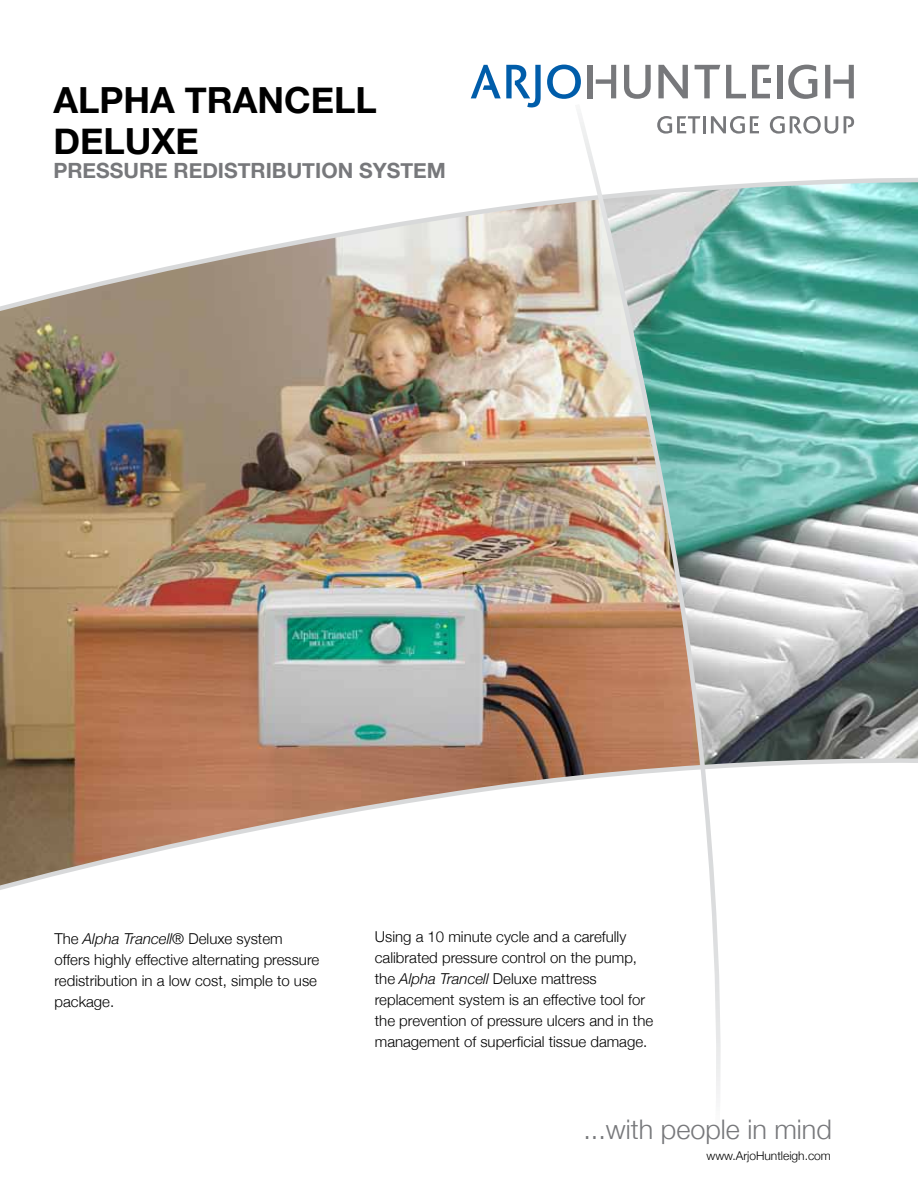
<style>
.page{position:relative;width:918px;height:1188px;background:#fff}
.page>*{position:absolute;margin:0;border:0;box-sizing:border-box;transform-origin:0 0}
.t1{font:700 36px/40.5px "Helvetica Neue";color:#000}
.t2{font:300 27px "Helvetica Neue";color:#77787b}
.t3{font:700 21px "Helvetica Neue";color:#77787b}
.t4{font:300 15px/21px "Helvetica Neue";color:#000}
.t5{font:300 12px "Helvetica Neue";color:#000}
.s1{font-style:italic}
</style>
<div class="page">
<img style="left:736px;top:315px;width:182px;height:438px">
<img style="left:0;top:315px;width:573px;height:438px">
<div style="left:587px;top:65px;width:6px;height:33px;background:#77787b"></div>
<svg style="left:596px;top:65px;width:20px;height:33px"></svg>
<svg style="left:624px;top:65px;width:27px;height:34px"></svg>
<svg style="left:471px;top:65px;width:70px;height:42px"></svg>
<svg style="left:547px;top:65px;width:34px;height:34px"></svg>
<svg style="left:695px;top:65px;width:25px;height:33px"></svg>
<svg style="left:726px;top:65px;width:20px;height:33px"></svg>
<div style="left:778px;top:65px;width:5px;height:33px;background:#77787b"></div>
<svg style="left:788px;top:65px;width:29px;height:34px"></svg>
<div style="left:825px;top:65px;width:5px;height:33px;background:#77787b"></div>
<svg style="left:833px;top:65px;width:21px;height:33px"></svg>
<svg style="left:752px;top:65px;width:19px;height:33px"></svg>
<svg style="left:658px;top:65px;width:30px;height:33px"></svg>
<svg style="left:736px;top:116px;width:23px;height:18px"></svg>
<svg style="left:770px;top:116px;width:68px;height:18px"></svg>
<svg style="left:844px;top:116px;width:10px;height:17px"></svg>
<svg style="left:0;top:753px;width:918px;height:137px"></svg>
<svg style="left:0;top:178px;width:918px;height:137px"></svg>
<img style="left:573px;top:113px;width:163px;height:985px">
<h1 class="t1" style="left:53px;top:79px;width:325px">ALPHA TRANCELL<br>DELUXE</h1>
<h3 class="t3" style="left:53px;top:157px;width:394px">PRESSURE REDISTRIBUTION SYSTEM</h3>
<p class="t4" style="left:54px;top:928px;width:266px">The <span class="s1">Alpha Trancell®</span> Deluxe system offers highly effective alternating pressure redistribution in a low cost, simple to use package.</p>
<p class="t4" style="left:375px;top:926px;width:280px">Using a 10 minute cycle and a carefully calibrated pressure control on the pump, the <span class="s1">Alpha Trancell</span> Deluxe mattress replacement system is an effective tool for the prevention of pressure ulcers and in the management of superficial tissue damage.</p>
<h2 class="t2" style="left:583px;top:1113px;width:250px">...with people in mind</h2>
<p class="t5" style="left:706px;top:1148px;width:126px">www.ArjoHuntleigh.com</p>
</div>
